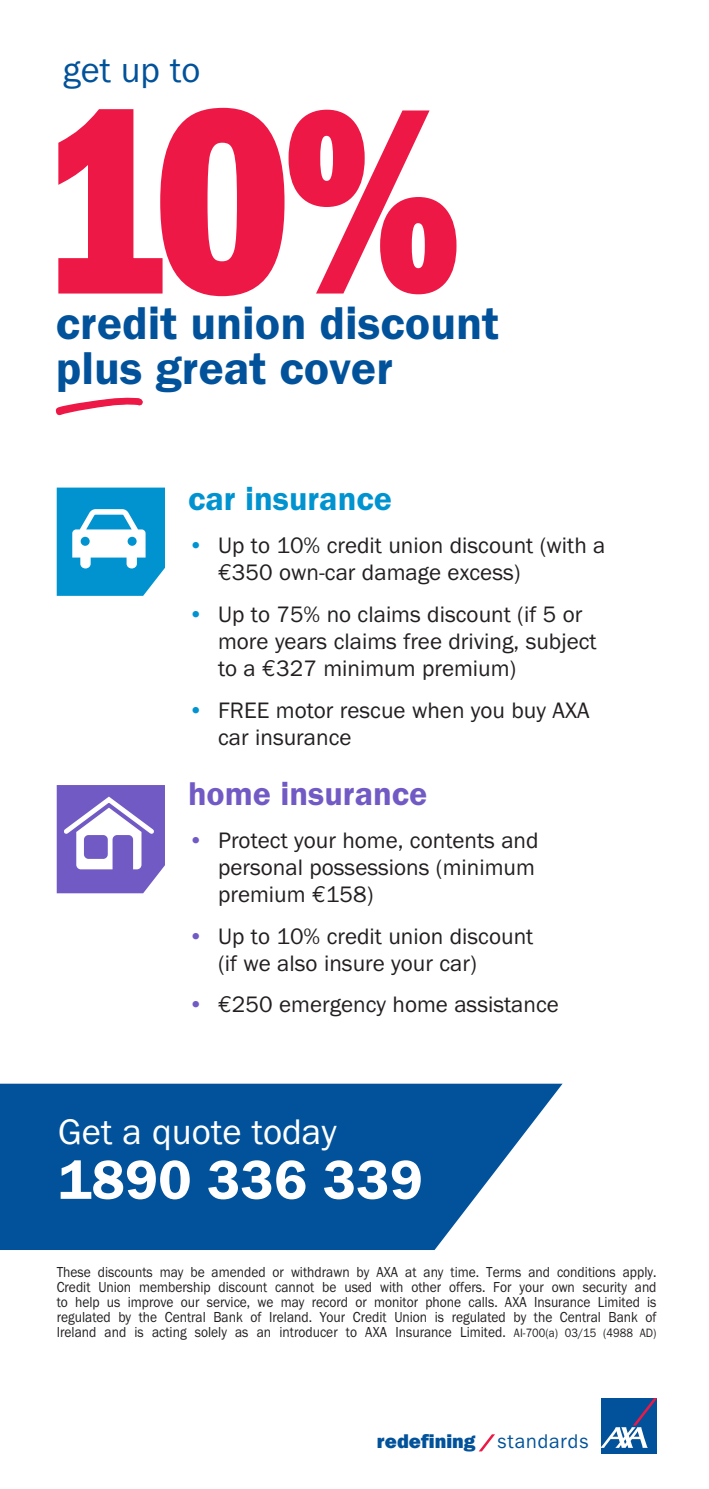
<style>
.page{position:relative;width:709px;height:1489px;background:#fff}
.page>*{position:absolute;margin:0;border:0;box-sizing:border-box;transform-origin:0 0}
.t1{font:600 condensed 264.5px "Franklin Got T";color:#ed1845}
.t2{font:56.75px "Franklin Gothic URW Dem";color:#fff}
.t3{font:47.5px/45px "Franklin Gothic URW Dem";color:#01529a}
.t4{font:36.75px "Franklin Gothic URW Boo";color:#fff}
.t5{font:36.5px "Franklin Gothic URW Boo";color:#01529a}
.t6{font:34px "Franklin Gothic URW Dem";color:#725ac5}
.t7{font:34px "Franklin Gothic URW Dem";color:#0093d0}
.t8{font:23.25px/27.2px "Franklin Gothic URW Boo";color:#231f20}
.t9{font:800 19.75px "Franklin Gothic IT Cby BT";color:#01529a}
.t10{font:15px/15px "Franklin Gothic URW Boo";color:#231f20;text-align:justify;scale:.9 1}
.s1{color:#0093d0}
.s2{font-family:"Euro Mono"}
.s3{color:#725ac5}
.s4{font-size:12.5px}
.s5{font-weight:400}
</style>
<div class="page">
<svg style="left:601px;top:1453px;width:56px;height:1px"></svg>
<div style="left:601px;top:1397px;width:56px;height:56px;background:#01529a"></div>
<svg style="left:601px;top:1397px;width:56px;height:50px"></svg>
<svg style="left:479px;top:1434px;width:16px;height:17px"></svg>
<svg style="left:57px;top:487px;width:108px;height:109px"></svg>
<svg style="left:57px;top:785px;width:108px;height:108px"></svg>
<svg style="left:0;top:1083px;width:562px;height:166px;background:#1e66a5"></svg>
<svg style="left:58px;top:107px;width:399px;height:190px"></svg>
<svg style="left:55px;top:397px;width:88px;height:19px"></svg>
<p class="t5" style="left:63px;top:47px;width:139px">get up to</p>
<p class="t1" style="left:35px;top:51px;width:426px">10%</p>
<p class="t3" style="left:56px;top:300px;width:445px">credit union discount plus great cover</p>
<p class="t7" style="left:188px;top:478px;width:205px">car insurance</p>
<p class="t8" style="left:218px;top:531px;width:389px;text-indent:-30px"><span class="s1">•</span> Up to 10% credit union discount (with a <span class="s2">€</span>350 own-car damage excess)</p>
<p class="t8" style="left:218px;top:600px;width:380px;text-indent:-30px"><span class="s1">•</span> Up to 75% no claims discount (if 5 or more years claims free driving, subject to a <span class="s2">€</span>327 minimum premium)</p>
<p class="t8" style="left:218px;top:696px;width:373px;text-indent:-30px"><span class="s1">•</span> FREE motor rescue when you buy AXA car insurance</p>
<p class="t6" style="left:188px;top:772px;width:241px">home insurance</p>
<p class="t8" style="left:218px;top:825px;width:322px;text-indent:-30px"><span class="s3">•</span> Protect your home, contents and personal possessions (minimum premium <span class="s2">€</span>158)</p>
<p class="t8" style="left:218px;top:921px;width:317px;text-indent:-30px"><span class="s3">•</span> Up to 10% credit union discount (if we also insure your car)</p>
<p class="t8" style="left:188px;top:990px;width:372px"><span class="s3">•</span> <span class="s2">€</span>250 emergency home assistance</p>
<p class="t4" style="left:58px;top:1108px;width:280px">Get a quote today</p>
<p class="t2" style="left:58px;top:1144px;width:366px">1890 336 339</p>
<p class="t10" style="left:57px;top:1264px;width:668px">These discounts may be amended or withdrawn by AXA at any time. Terms and conditions apply.<br>Credit Union membership discount cannot be used with other offers. For your own security and to help us improve our service, we may record or monitor phone calls. AXA Insurance Limited is regulated by the Central Bank of Ireland. Your Credit Union is regulated by the Central Bank of Ireland and is acting solely as an introducer to AXA Insurance Limited. <span class="s4">AI-700(a) 03/15 (4988 AD)</span></p>
<p class="t9" style="left:377px;top:1428px;width:213px">redefining <span class="s5">standards</span></p>
</div>
